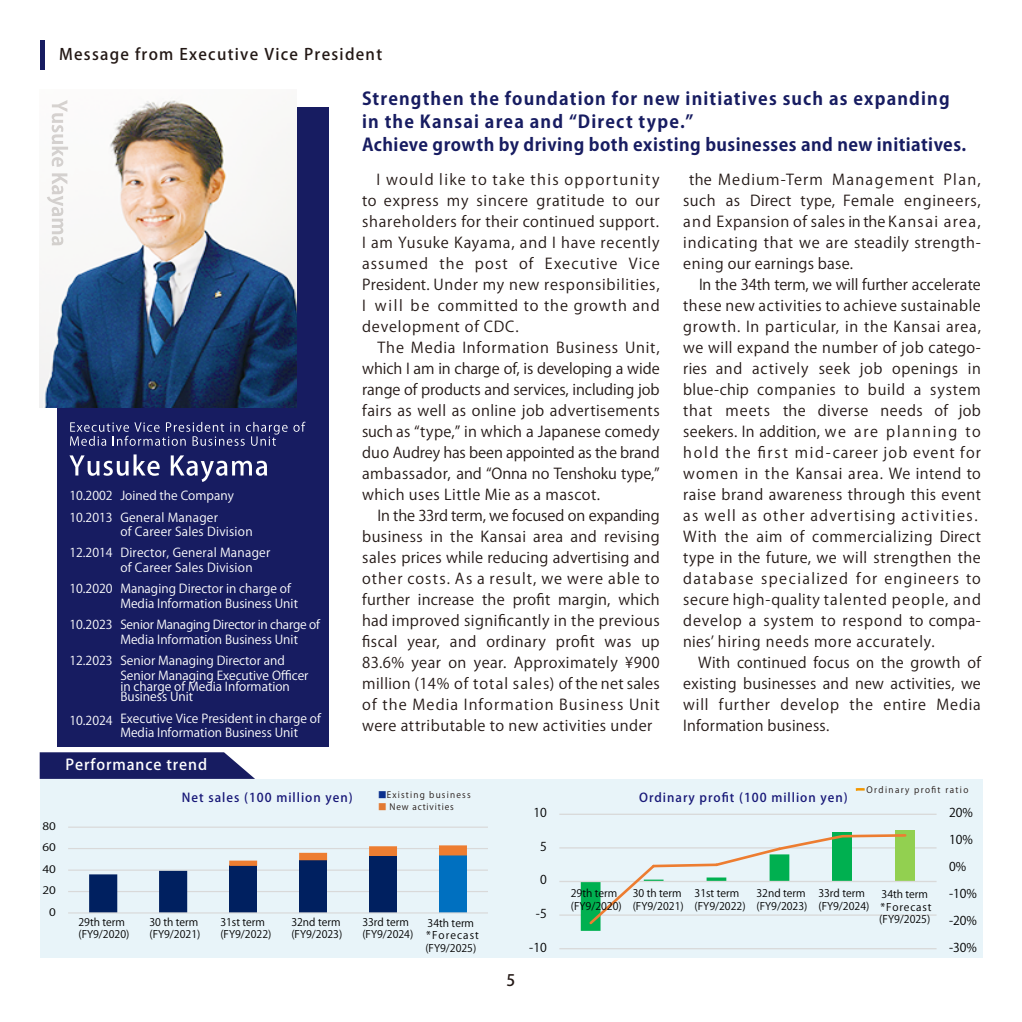
<style>
.page{position:relative;width:1022px;height:1022px;background:#fff}
.page>*{position:absolute;margin:0;border:0;box-sizing:border-box;transform-origin:0 0}
.t1{font:700 17.5px/23.3px "Koz Go Pro";letter-spacing:.065em;color:#171c61}
.t2{font:500 15.75px "Koz Go Pro";letter-spacing:.08em;color:#231815}
.t3{font:14.88px/21px "Koz Go Pro";letter-spacing:.04em;color:#231815;text-align:justify}
.t4{font:500 14.88px "Koz Go Pro";letter-spacing:.06em;color:#fff}
.t5{font:12.25px/21.3px "Koz Go Pro";color:#fff}
.t6{font:12.25px/21.3px "Koz Go Pro";letter-spacing:-.02em;color:#fff}
.t7{font:500 12.25px "Koz Go Pro";letter-spacing:.08em;color:#181878}
.t8{font:12.25px/21.3px "Koz Go Pro";letter-spacing:.02em;color:#fff}
.t9{font:12.25px "Koz Go Pro";color:#000}
.t10{font:10.5px/12.6px "Koz Go Pro";color:#000}
.t11{font:10.33px "Koz Go Pro";color:#000;scale:1.19 1}
.t12{font:8.75px "Koz Go Pro";letter-spacing:.16em;color:#231815}
.t13{font:8.75px "Koz Go Pro";letter-spacing:.14em;color:#231815}
.t14{font:8.75px "Koz Go Pro";letter-spacing:.1em;color:#231815}
.s1{color:#0b308e}
.s2{color:#e27932}
</style>
<div class="page">
<div style="left:40px;top:779px;width:942px;height:178px;background:#e8f4f9"></div>
<div style="left:57px;top:107px;width:271px;height:639px;background:#171c61"></div>
<svg style="left:70px;top:422px;width:235px;height:24px"></svg>
<svg style="left:69px;top:454px;width:91px;height:22px"></svg>
<svg style="left:171px;top:455px;width:96px;height:27px"></svg>
<img style="left:40px;top:100px;width:256px;height:308px">
<svg style="left:44px;top:100px;width:26px;height:176px"></svg>
<svg style="left:40px;top:752px;width:215px;height:27px;background:#2a2f6e"></svg>
<div style="left:40px;top:40px;width:5px;height:29px;background:#171c61"></div>
<svg style="left:855px;top:788px;width:10px;height:3px"></svg>
<hr style="left:68px;top:826px;width:420px;height:2px;background:#d9d9d9">
<hr style="left:68px;top:848px;width:420px;height:1px;background:#d9d9d9">
<hr style="left:68px;top:869px;width:420px;height:2px;background:#d9d9d9">
<hr style="left:68px;top:891px;width:420px;height:1px;background:#d9d9d9">
<div style="left:229px;top:866px;width:28px;height:47px;background:#002060"></div>
<div style="left:299px;top:860px;width:28px;height:53px;background:#002060"></div>
<div style="left:369px;top:856px;width:28px;height:57px;background:#002060"></div>
<div style="left:439px;top:855px;width:28px;height:58px;background:#0070c0"></div>
<svg style="left:89px;top:871px;width:98px;height:41px"></svg>
<svg style="left:229px;top:845px;width:238px;height:21px"></svg>
<hr style="left:68px;top:912px;width:420px;height:1px;background:#d9d9d9">
<hr style="left:559px;top:814px;width:377px;height:1px;background:#d9d9d9">
<hr style="left:559px;top:847px;width:377px;height:1px;background:#d9d9d9">
<hr style="left:559px;top:914px;width:377px;height:2px;background:#d9d9d9">
<hr style="left:559px;top:948px;width:377px;height:1px;background:#d9d9d9">
<div style="left:832px;top:832px;width:20px;height:49px;background:#00b050"></div>
<div style="left:895px;top:830px;width:20px;height:51px;background:#92d050"></div>
<hr style="left:559px;top:881px;width:377px;height:1px;background:#d9d9d9">
<svg style="left:581px;top:834px;width:327px;height:97px"></svg>
<p class="t2" style="left:59px;top:44px;width:324px">Message from Executive Vice President</p>
<p class="t5" style="left:69px;top:485px;width:45px">10.2002<br>10.2013</p>
<p class="t5" style="left:69px;top:543px;width:45px">12.2014</p>
<p class="t5" style="left:69px;top:578px;width:45px">10.2020</p>
<p class="t5" style="left:69px;top:614px;width:45px">10.2023</p>
<p class="t5" style="left:69px;top:650px;width:45px">12.2023</p>
<p class="t5" style="left:69px;top:711px;width:45px">10.2024</p>
<p class="t5" style="left:120px;top:485px;width:115px">Joined the Company<br>General Manager</p>
<p class="t8" style="left:120px;top:521px;width:152px">of Career Sales Division<br>Director, General Manager</p>
<p class="t5" style="left:120px;top:557px;width:172px">of Career Sales Division<br>Managing Director in charge of</p>
<p class="t6" style="left:120px;top:593px;width:201px">Media Information Business Unit<br>Senior Managing Director in charge of</p>
<p class="t5" style="left:120px;top:629px;width:179px">Media Information Business Unit<br>Senior Managing Director and</p>
<p class="t5" style="left:120px;top:670px;width:190px;line-height:11px">Senior Managing Executive Officer in charge of Media Information<br>Business Unit</p>
<p class="t5" style="left:120px;top:711px;width:202px;line-height:14.5px">Executive Vice President in charge of<br>Media Information Business Unit</p>
<p class="t1" style="left:362px;top:88px;width:606px">Strengthen the foundation for new initiatives such as expanding in the Kansai area and “Direct type.”<br>Achieve growth by driving both existing businesses and new initiatives.</p>
<p class="t3" style="left:362px;top:169px;width:299px;text-indent:14px">I would like to take this opportunity to express my sincere gratitude to our shareholders for their continued support.<br>I am Yusuke Kayama, and I have recently assumed the post of Executive Vice President. Under my new responsibilities, I will be committed to the growth and development of CDC.</p>
<p class="t3" style="left:362px;top:337px;width:299px;text-indent:15px">The Media Information Business Unit, which I am in charge of, is developing a wide range of products and services, including job fairs as well as online job advertisements such as “type,” in which a Japanese comedy duo Audrey has been appointed as the brand ambassador, and “Onna no Tenshoku type,” which uses Little Mie as a mascot.</p>
<p class="t3" style="left:362px;top:505px;width:299px;text-indent:15px">In the 33rd term, we focused on expanding business in the Kansai area and revising sales prices while reducing advertising and other costs. As a result, we were able to further increase the profit margin, which had improved significantly in the previous fiscal year, and ordinary profit was up 83.6% year on year. Approximately ¥900 million (14% of total sales) of the net sales of the Media Information Business Unit were attributable to new activities under</p>
<p class="t3" style="left:683px;top:169px;width:299px;text-indent:6px">the Medium-Term Management Plan, such as Direct type, Female engineers, and Expansion of sales in the Kansai area, indicating that we are steadily strength&shy;ening our earnings base.</p>
<p class="t3" style="left:683px;top:274px;width:299px;text-align:left;text-indent:16px">In the 34th term, we will further accelerate these new activities to achieve sustainable growth. In particular, in the Kansai area, we will expand the number of job catego&shy;ries and actively seek job openings in blue-chip companies to build a system that meets the diverse needs of job seekers. In addition, we are planning to hold the first mid-career job event for women in the Kansai area. We intend to raise brand awareness through this event as well as other advertising activities.<br>With the aim of commercializing Direct type in the future, we will strengthen the database specialized for engineers to secure high-quality talented people, and develop a system to respond to compa&shy;niesʼ hiring needs more accurately.　With continued focus on the growth of existing businesses and new activities, we will further develop the entire Media Information business.</p>
<p class="t4" style="left:66px;top:755px;width:143px">Performance trend</p>
<p class="t7" style="left:182px;top:790px;width:172px">Net sales (100 million yen)</p>
<p class="t13" style="left:378px;top:789px;width:94px"><span class="s1">■</span>Existing business</p>
<p class="t14" style="left:378px;top:801px;width:77px"><span class="s2">■</span> New activities</p>
<p class="t9" style="left:533px;top:805px;width:15px">10</p>
<p class="t7" style="left:639px;top:790px;width:210px">Ordinary profit (100 million yen)</p>
<p class="t12" style="left:856px;top:784px;width:114px"><span class="s2">ー</span>Ordinary profit ratio</p>
<p class="t9" style="left:949px;top:805px;width:25px">20%</p>
<p class="t11" style="left:42px;top:819px;width:13px">80</p>
<p class="t11" style="left:42px;top:841px;width:13px">60</p>
<p class="t9" style="left:540px;top:838px;width:8px">5</p>
<p class="t9" style="left:949px;top:832px;width:25px">10%</p>
<p class="t11" style="left:42px;top:862px;width:13px">40</p>
<p class="t9" style="left:949px;top:859px;width:19px">0%</p>
<p class="t11" style="left:42px;top:884px;width:13px">20</p>
<p class="t11" style="left:49px;top:905px;width:7px">0</p>
<p class="t10" style="left:78px;top:916px;width:52px">29th term (FY9/2020)</p>
<p class="t10" style="left:149px;top:916px;width:52px">30 th term (FY9/2021)</p>
<p class="t10" style="left:220px;top:916px;width:52px">31st term (FY9/2022)</p>
<p class="t10" style="left:291px;top:916px;width:52px">32nd term (FY9/2023)</p>
<p class="t10" style="left:362px;top:916px;width:52px">33rd term (FY9/2024)</p>
<p class="t10" style="left:425px;top:917px;width:55px">34th term *Forecast (FY9/2025)</p>
<p class="t9" style="left:540px;top:872px;width:8px">0</p>
<p class="t9" style="left:536px;top:906px;width:12px">-5</p>
<p class="t9" style="left:529px;top:939px;width:19px">-10</p>
<p class="t10" style="left:571px;top:887px;width:52px">29th term (FY9/2020)</p>
<p class="t10" style="left:633px;top:887px;width:52px">30 th term (FY9/2021)</p>
<p class="t10" style="left:695px;top:887px;width:52px">31st term (FY9/2022)</p>
<p class="t10" style="left:756px;top:887px;width:52px">32nd term (FY9/2023)</p>
<p class="t10" style="left:818px;top:887px;width:52px">33rd term (FY9/2024)</p>
<p class="t10" style="left:879px;top:888px;width:54px">34th term *Forecast (FY9/2025)</p>
<p class="t9" style="left:949px;top:885px;width:30px">-10%</p>
<p class="t9" style="left:949px;top:912px;width:30px">-20%</p>
<p class="t9" style="left:949px;top:939px;width:30px">-30%</p>
<p class="t2" style="left:507px;top:970px;width:10px">5</p>
</div>
